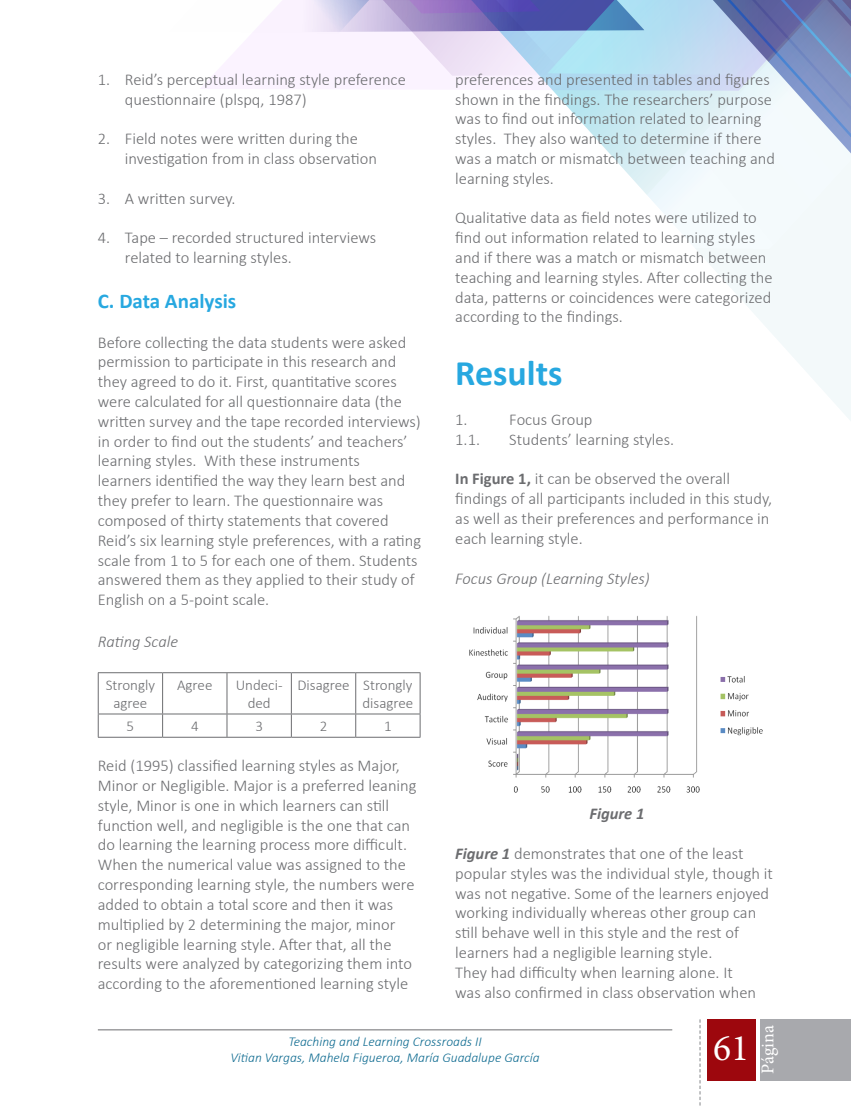
<style>
.page{position:relative;width:851px;height:1106px;background:#fff}
.page>*{position:absolute;margin:0;border:0;box-sizing:border-box;transform-origin:0 0}
.t1{font:37.5px "Minion Pro";color:#fff}
.Contenido{font:700 36px "Calibri";color:#27a8e0}
.Contenido-2{font:700 21px "Calibri";color:#27a8e0}
.t2{font:18px "Minion Pro";letter-spacing:-.005em;color:#fff}
.Contenido-3{font:300 16.5px/19.8px "Calibri";color:#6c6d70}
.Contenido-4{font:italic 300 16.5px "Calibri";color:#6c6d70}
.Contenido-5{font:italic 700 16.5px "Calibri";color:#6c6d70}
.Contenido-6{font:300 15px/18px "Calibri";color:#6c6d70;text-align:center}
.Pie_de_Pagina{font:italic 300 13.5px "Calibri";color:#106c91}
.s1{font-weight:700}
.s2{font-weight:700;font-style:italic}
</style>
<div class="page">
<svg style="left:696px;top:249px;width:154px;height:171px"></svg>
<svg style="left:201px;top:0;width:398px;height:142px"></svg>
<svg style="left:599px;top:0;width:251px;height:249px"></svg>
<div style="left:760px;top:1019px;width:90px;height:61px;background:#a8a9ad"></div>
<div style="left:707px;top:1019px;width:48px;height:61px;background:#9d070d"></div>
<svg style="left:699px;top:1019px;width:1px;height:87px"></svg>
<hr style="left:98px;top:672px;width:65px;height:1px;background:#6c6d70">
<hr style="left:98px;top:673px;width:1px;height:40px;background:#6c6d70">
<hr style="left:163px;top:672px;width:64px;height:1px;background:#6c6d70">
<hr style="left:162px;top:673px;width:1px;height:40px;background:#6c6d70">
<hr style="left:227px;top:672px;width:64px;height:1px;background:#6c6d70">
<hr style="left:226px;top:673px;width:1px;height:40px;background:#6c6d70">
<hr style="left:291px;top:672px;width:64px;height:1px;background:#6c6d70">
<hr style="left:291px;top:673px;width:1px;height:40px;background:#6c6d70">
<hr style="left:355px;top:672px;width:65px;height:1px;background:#6c6d70">
<hr style="left:355px;top:673px;width:1px;height:40px;background:#6c6d70">
<hr style="left:419px;top:673px;width:1px;height:40px;background:#6c6d70">
<hr style="left:98px;top:713px;width:65px;height:1px;background:#6c6d70">
<svg style="left:98px;top:714px;width:1px;height:23px"></svg>
<hr style="left:163px;top:713px;width:64px;height:1px;background:#6c6d70">
<svg style="left:162px;top:714px;width:1px;height:23px"></svg>
<hr style="left:227px;top:713px;width:64px;height:1px;background:#6c6d70">
<svg style="left:226px;top:714px;width:1px;height:23px"></svg>
<hr style="left:291px;top:713px;width:64px;height:1px;background:#6c6d70">
<svg style="left:291px;top:714px;width:1px;height:23px"></svg>
<hr style="left:355px;top:713px;width:65px;height:1px;background:#6c6d70">
<svg style="left:355px;top:714px;width:1px;height:23px"></svg>
<svg style="left:419px;top:714px;width:1px;height:23px"></svg>
<hr style="left:98px;top:737px;width:65px;height:1px;background:#6c6d70">
<hr style="left:163px;top:737px;width:64px;height:1px;background:#6c6d70">
<hr style="left:227px;top:737px;width:64px;height:1px;background:#6c6d70">
<hr style="left:291px;top:737px;width:64px;height:1px;background:#6c6d70">
<hr style="left:355px;top:737px;width:65px;height:1px;background:#6c6d70">
<img style="left:469px;top:615px;width:294px;height:178px">
<hr style="left:98px;top:1029px;width:574px;height:1px;background:#6c6d70">
<p class="Contenido-3" style="left:125px;top:69px;width:282px;text-indent:-27px">1. Reid’s perceptual learning style preference questionnaire (plspq, 1987)</p>
<p class="Contenido-3" style="left:125px;top:129px;width:253px;text-indent:-27px">2. Field notes were written during the investigation from in class observation</p>
<p class="Contenido-3" style="left:98px;top:188px;width:139px">3. A written survey.</p>
<p class="Contenido-3" style="left:125px;top:228px;width:253px;text-indent:-27px">4. Tape – recorded structured interviews related to learning styles.</p>
<p class="Contenido-2" style="left:98px;top:287px;width:140px">C. Data Analysis</p>
<p class="Contenido-3" style="left:98px;top:332px;width:325px">Before collecting the data students were asked permission to participate in this research and they agreed to do it. First, quantitative scores were calculated for all questionnaire data (the written survey and the tape recorded interviews) in order to find out the students’ and teachers’ learning styles. With these instruments<br>learners identified the way they learn best and they prefer to learn. The questionnaire was composed of thirty statements that covered Reid’s six learning style preferences, with a rating scale from 1 to 5 for each one of them. Students answered them as they applied to their study of English on a 5-point scale.</p>
<p class="Contenido-4" style="left:98px;top:631px;width:82px">Rating Scale</p>
<p class="Contenido-6" style="left:106px;top:676px;width:51px">Strongly agree</p>
<p class="Contenido-6" style="left:177px;top:676px;width:37px">Agree</p>
<p class="Contenido-6" style="left:236px;top:676px;width:48px">Undeci&shy;ded</p>
<p class="Contenido-6" style="left:297px;top:676px;width:54px">Disagree</p>
<p class="Contenido-6" style="left:362px;top:676px;width:52px;text-align:left">Strongly disagree</p>
<p class="Contenido-6" style="left:127px;top:717px;width:9px">5</p>
<p class="Contenido-6" style="left:191px;top:717px;width:9px">4</p>
<p class="Contenido-6" style="left:255px;top:717px;width:9px">3</p>
<p class="Contenido-6" style="left:320px;top:717px;width:9px">2</p>
<p class="Contenido-6" style="left:384px;top:717px;width:9px">1</p>
<p class="Contenido-3" style="left:98px;top:755px;width:320px">Reid (1995) classified learning styles as Major, Minor or Negligible. Major is a preferred leaning style, Minor is one in which learners can still function well, and negligible is the one that can do learning the learning process more difficult.<br>When the numerical value was assigned to the corresponding learning style, the numbers were added to obtain a total score and then it was multiplied by 2 determining the major, minor<br>or negligible learning style. After that, all the results were analyzed by categorizing them into according to the aforementioned learning style</p>
<p class="Contenido-3" style="left:455px;top:69px;width:321px">preferences and presented in tables and figures shown in the findings. The researchers’ purpose was to find out information related to learning styles. They also wanted to determine if there was a match or mismatch between teaching and learning styles.</p>
<p class="Contenido-3" style="left:455px;top:208px;width:319px">Qualitative data as field notes were utilized to find out information related to learning styles and if there was a match or mismatch between teaching and learning styles. After collecting the data, patterns or coincidences were categorized according to the findings.</p>
<p class="Contenido" style="left:455px;top:350px;width:109px">Results</p>
<p class="Contenido-3" style="left:455px;top:409px;width:14px">1.</p>
<p class="Contenido-3" style="left:509px;top:409px;width:85px">Focus Group</p>
<p class="Contenido-3" style="left:455px;top:429px;width:26px">1.1.</p>
<p class="Contenido-3" style="left:509px;top:429px;width:166px">Students’ learning styles.</p>
<p class="Contenido-3" style="left:455px;top:469px;width:318px"><span class="s1">In Figure 1,</span> it can be observed the overall findings of all participants included in this study, as well as their preferences and performance in each learning style.</p>
<p class="Contenido-4" style="left:455px;top:568px;width:196px">Focus Group (Learning Styles)</p>
<p class="Contenido-5" style="left:589px;top:803px;width:57px">Figure 1</p>
<p class="Contenido-3" style="left:455px;top:843px;width:319px"><span class="s2">Figure 1</span> demonstrates that one of the least popular styles was the individual style, though it was not negative. Some of the learners enjoyed working individually whereas other group can still behave well in this style and the rest of learners had a negligible learning style.</p>
<p class="Contenido-3" style="left:455px;top:962px;width:302px">They had difficulty when learning alone. It was also confirmed in class observation when</p>
<p class="Pie_de_Pagina" style="left:288px;top:1032px;width:195px">Teaching and Learning Crossroads II</p>
<p class="Pie_de_Pagina" style="left:230px;top:1049px;width:311px">Vitian Vargas, Mahela Figueroa, María Guadalupe García</p>
<p class="t2" style="left:755px;top:1073px;width:50px;rotate:-90deg">Página</p>
<h1 class="t1" style="left:713px;top:1023px;width:37px">61</h1>
</div>
